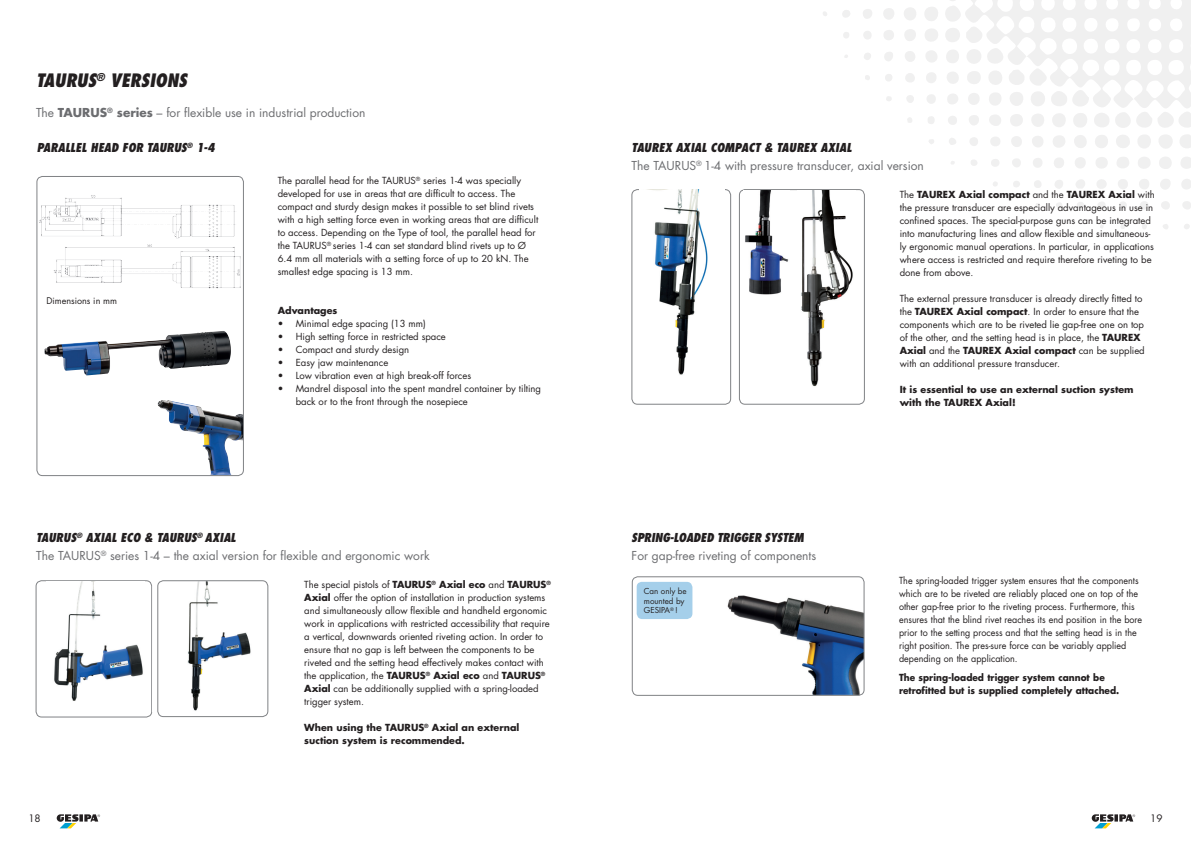
<style>
.page{position:relative;width:1191px;height:842px;background:#fff}
.page>*{position:absolute;margin:0;border:0;box-sizing:border-box;transform-origin:0 0}
.t1{font:italic 800 condensed 18px "Futura Std";color:#231f20}
.t2{font:12px/18px "Futura Std";color:#6c6d70}
.t3{font:italic 800 condensed 12px "Futura Std";letter-spacing:-.015em;color:#231f20}
.t4{font:10px "Futura Std";color:#231f20}
.t5{font:9.5px/13px "Futura Std";color:#231f20}
.t6{font:9.5px/13px "Futura Std";color:#231f20;scale:.94 1}
.t7{font:700 9.5px/13px "Futura Std";color:#231f20}
.t8{font:700 9.5px/13px "Futura Std";color:#231f20;scale:.94 1}
.t9{font:9px "Futura Std";color:#231f20}
.t10{font:8px/9.5px "Futura Std";color:#231f20}
.s1{font-weight:700}
.s2{font-weight:800;font-style:italic;font-stretch:condensed;color:#231f20}
</style>
<div class="page">
<svg style="left:57px;top:814px;width:43px;height:14px"></svg>
<svg style="left:1091px;top:814px;width:44px;height:14px"></svg>
<svg style="left:842px;top:10px;width:8px;height:8px"></svg>
<svg style="left:843px;top:32px;width:6px;height:6px"></svg>
<svg style="left:1184px;top:224px;width:6px;height:5px"></svg>
<svg style="left:1121px;top:224px;width:4px;height:5px"></svg>
<svg style="left:1142px;top:224px;width:5px;height:5px"></svg>
<svg style="left:1163px;top:224px;width:5px;height:5px"></svg>
<svg style="left:823px;top:12px;width:4px;height:4px"></svg>
<svg style="left:861px;top:0;width:330px;height:215px"></svg>
<div style="left:631px;top:189px;width:100px;height:215px;border:1px solid #808285;border-radius:6px"></div>
<div style="left:739px;top:190px;width:125px;height:214px;background:#fff;border-radius:6px"></div>
<div style="left:739px;top:189px;width:125px;height:215px;border:1px solid #808285;border-radius:6px"></div>
<img style="left:797px;top:190px;width:58px;height:197px">
<img style="left:743px;top:190px;width:46px;height:105px">
<img style="left:639px;top:190px;width:85px;height:185px">
<img style="left:157px;top:400px;width:22px;height:25px">
<img style="left:167px;top:331px;width:56px;height:5px">
<div style="left:37px;top:176px;width:207px;height:300px;border:1px solid #808285;border-radius:6px"></div>
<img style="left:36px;top:185px;width:208px;height:119px">
<div style="left:36px;top:580px;width:116px;height:137px;border:1px solid #808285;border-radius:6px"></div>
<img style="left:47px;top:581px;width:98px;height:120px">
<img style="left:152px;top:582px;width:99px;height:129px">
<div style="left:157px;top:580px;width:111px;height:137px;border:1px solid #808285;border-radius:6px"></div>
<img style="left:727px;top:595px;width:137px;height:100px">
<div style="left:632px;top:576px;width:232px;height:120px;border:1px solid #808285;border-radius:6px"></div>
<div style="left:636px;top:582px;width:56px;height:37px;background:#a5cfea;border-radius:6px"></div>
<h1 class="t1" style="left:36px;top:69px;width:153px">TAURUS<sup>®</sup> VERSIONS</h1>
<p class="t2" style="left:36px;top:104px;width:331px">The <span class="s1">TAURUS</span><sup>®</sup> <span class="s1">series</span> – for flexible use in industrial production</p>
<p class="t3" style="left:37px;top:140px;width:180px">PARALLEL HEAD FOR TAURUS<sup>®</sup> 1-4</p>
<p class="t9" style="left:46px;top:295px;width:72px">Dimensions in mm</p>
<p class="t5" style="left:278px;top:174px;width:262px">The parallel head for the TAURUS<sup>®</sup> series 1-4 was specially developed for use in areas that are difficult to access. The compact and sturdy design makes it possible to set blind rivets with a high setting force even in working areas that are difficult to access. Depending on the Type of tool, the parallel head for the TAURUS<sup>®</sup> series 1-4 can set standard blind rivets up to Ø 6.4 mm all materials with a setting force of up to 20 kN. The smallest edge spacing is 13 mm.</p>
<p class="t7" style="left:278px;top:304px;width:61px">Advantages</p>
<p class="t5" style="left:278px;top:317px;width:150px">• Minimal edge spacing (13 mm)</p>
<p class="t5" style="left:278px;top:330px;width:170px">• High setting force in restricted space</p>
<p class="t5" style="left:278px;top:343px;width:133px">• Compact and sturdy design</p>
<p class="t5" style="left:278px;top:356px;width:112px">• Easy jaw maintenance</p>
<p class="t5" style="left:278px;top:369px;width:195px">• Low vibration even at high break-off forces</p>
<p class="t5" style="left:296px;top:382px;width:247px;text-indent:-18px">• Mandrel disposal into the spent mandrel container by tilting back or to the front through the nosepiece</p>
<p class="t2" style="left:36px;top:529px;width:395px"><span class="s2">TAURUS</span><sup>®</sup> <span class="s2">AXIAL ECO &amp; TAURUS</span><sup>®</sup> <span class="s2">AXIAL<br></span>The TAURUS<sup>®</sup> series 1-4 – the axial version for flexible and ergonomic work</p>
<p class="t5" style="left:304px;top:578px;width:248px">The special pistols of <span class="s1">TAURUS</span><sup>®</sup> <span class="s1">Axial eco</span> and <span class="s1">TAURUS</span><sup>® </sup><span class="s1">Axial</span> offer the option of installation in production systems and simultaneously allow flexible and handheld ergonomic work in applications with restricted accessibility that require a vertical, downwards oriented riveting action. In order to ensure that no gap is left between the components to be riveted and the setting head effectively makes contact with the application, the <span class="s1">TAURUS</span><sup>®</sup> <span class="s1">Axial eco</span> and <span class="s1">TAURUS</span><sup>® </sup><span class="s1">Axial</span> can be additionally supplied with a spring-loaded trigger system.</p>
<p class="t7" style="left:304px;top:721px;width:217px">When using the TAURUS<sup>®</sup> Axial an external suction system is recommended.</p>
<p class="t2" style="left:631px;top:139px;width:294px"><span class="s2">TAUREX AXIAL COMPACT &amp; TAUREX AXIAL<br></span>The TAURUS<sup>®</sup> 1-4 with pressure transducer, axial version</p>
<p class="t5" style="left:899px;top:188px;width:257px">The <span class="s1">TAUREX Axial compact</span> and the <span class="s1">TAUREX Axial</span> with the pressure transducer are especially advantageous in use in confined spaces. The special-purpose guns can be integrated into manufacturing lines and allow flexible and simultaneous&shy;ly ergonomic manual operations. In particular, in applications where access is restricted and require therefore riveting to be done from above.</p>
<p class="t5" style="left:899px;top:292px;width:246px">The external pressure transducer is already directly fitted to the <span class="s1">TAUREX Axial compact</span>. In order to ensure that the components which are to be riveted lie gap-free one on top of the other, and the setting head is in place, the <span class="s1">TAUREX Axial</span> and the <span class="s1">TAUREX Axial compact</span> can be supplied with an additional pressure transducer.</p>
<p class="t7" style="left:899px;top:382px;width:235px">It is essential to use an external suction system with the TAUREX Axial!</p>
<p class="t3" style="left:631px;top:530px;width:173px">SPRING-LOADED TRIGGER SYSTEM</p>
<p class="t2" style="left:631px;top:547px;width:186px">For gap-free riveting of components</p>
<p class="t10" style="left:644px;top:587px;width:44px">Can only be mounted by<br>GESIPA<sup>®</sup> !</p>
<p class="t6" style="left:899px;top:574px;width:260px">The spring-loaded trigger system ensures that the components which are to be riveted are reliably placed one on top of the other gap-free prior to the riveting process. Furthermore, this ensures that the blind rivet reaches its end position in the bore prior to the setting process and that the setting head is in the right position. The pres-sure force can be variably applied depending on the application.</p>
<p class="t8" style="left:899px;top:671px;width:236px">The spring-loaded trigger system cannot be retrofitted but is supplied completely attached.</p>
<p class="t4" style="left:28px;top:812px;width:14px">18</p>
<p class="t4" style="left:1150px;top:812px;width:14px">19</p>
</div>
